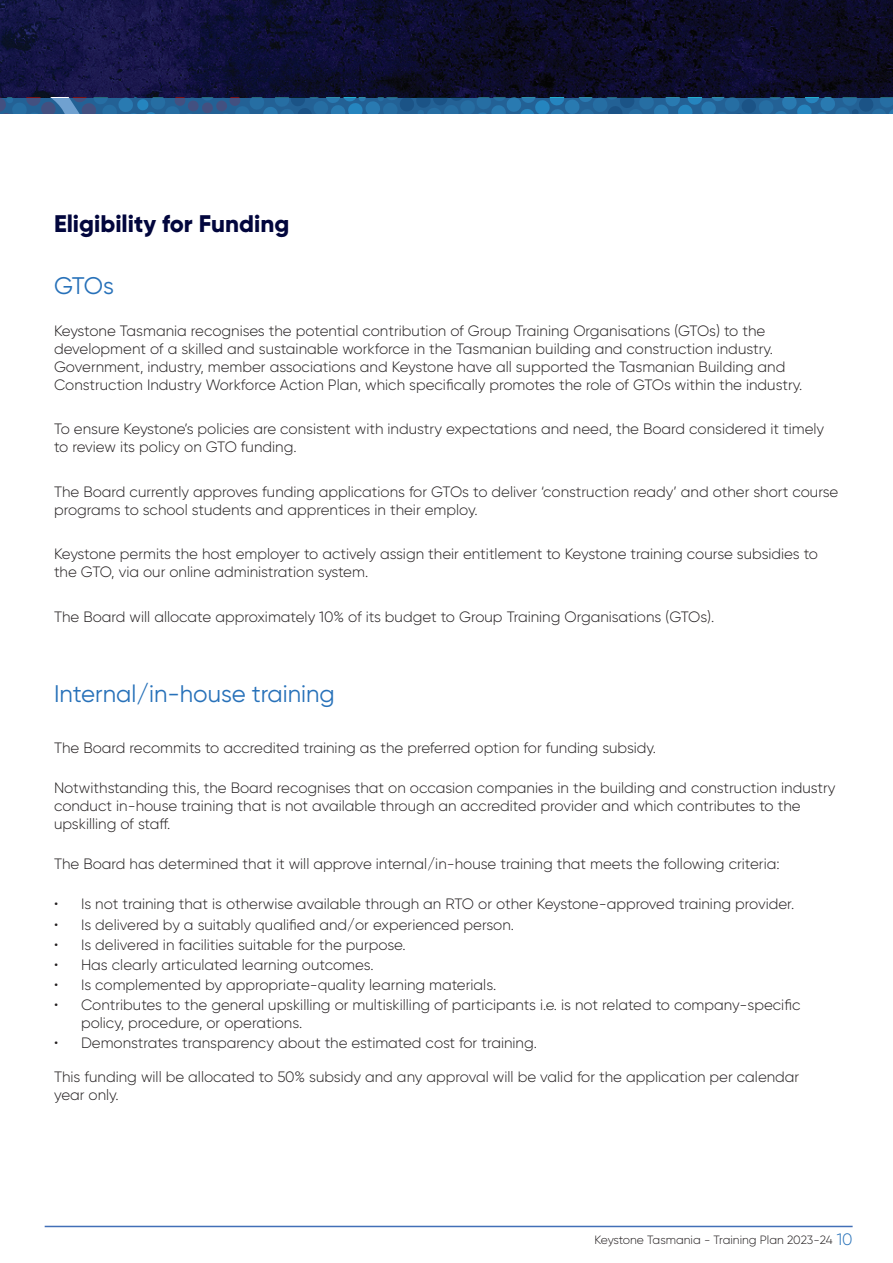
<style>
.page{position:relative;width:893px;height:1263px;background:#fff}
.page>*{position:absolute;margin:0;border:0;box-sizing:border-box;transform-origin:0 0}
.t1{font:24px "Gilroy";color:#2771b9}
.t2{font:800 24px "Gilroy";color:#02063d}
.t3{font:300 15px/18px "Gilroy";color:#231f20}
.t4{font:300 12px "Gilroy";color:#231f20}
.s1{font-size:16.5px;color:#2771b9}
</style>
<div class="page">
<img style="left:0;top:0;width:893px;height:98px">
<hr style="left:45px;top:1226px;width:808px;height:1px;background:#426fb7">
<svg style="left:0;top:113px;width:893px;height:1px"></svg>
<svg style="left:0;top:98px;width:893px;height:15px;background:#27679c"></svg>
<h1 class="t2" style="left:54px;top:208px;width:237px">Eligibility for Funding</h1>
<h1 class="t1" style="left:54px;top:271px;width:62px">GTOs</h1>
<p class="t3" style="left:54px;top:321px;width:750px">Keystone Tasmania recognises the potential contribution of Group Training Organisations (GTOs) to the development of a skilled and sustainable workforce in the Tasmanian building and construction industry.<br>Government, industry, member associations and Keystone have all supported the Tasmanian Building and Construction Industry Workforce Action Plan, which specifically promotes the role of GTOs within the industry.</p>
<p class="t3" style="left:54px;top:420px;width:772px">To ensure Keystone’s policies are consistent with industry expectations and need, the Board considered it timely to review its policy on GTO funding.</p>
<p class="t3" style="left:54px;top:482px;width:786px">The Board currently approves funding applications for GTOs to deliver ‘construction ready’ and other short course programs to school students and apprentices in their employ.</p>
<p class="t3" style="left:54px;top:545px;width:765px">Keystone permits the host employer to actively assign their entitlement to Keystone training course subsidies to the GTO, via our online administration system.</p>
<p class="t3" style="left:54px;top:607px;width:662px">The Board will allocate approximately 10% of its budget to Group Training Organisations (GTOs).</p>
<h1 class="t1" style="left:54px;top:678px;width:282px">Internal/in-house training</h1>
<p class="t3" style="left:54px;top:738px;width:604px">The Board recommits to accredited training as the preferred option for funding subsidy.</p>
<p class="t3" style="left:54px;top:778px;width:783px">Notwithstanding this, the Board recognises that on occasion companies in the building and construction industry conduct in-house training that is not available through an accredited provider and which contributes to the upskilling of staff.</p>
<p class="t3" style="left:54px;top:855px;width:727px">The Board has determined that it will approve internal/in-house training that meets the following criteria:</p>
<p class="t3" style="left:54px;top:895px;width:742px">• Is not training that is otherwise available through an RTO or other Keystone-approved training provider.</p>
<p class="t3" style="left:54px;top:915px;width:462px">• Is delivered by a suitably qualified and/or experienced person.</p>
<p class="t3" style="left:54px;top:935px;width:353px">• Is delivered in facilities suitable for the purpose.</p>
<p class="t3" style="left:54px;top:955px;width:321px">• Has clearly articulated learning outcomes.</p>
<p class="t3" style="left:54px;top:975px;width:444px">• Is complemented by appropriate-quality learning materials.</p>
<p class="t3" style="left:81px;top:996px;width:721px;text-indent:-27px">• Contributes to the general upskilling or multiskilling of participants i.e. is not related to company-specific policy, procedure, or operations.</p>
<p class="t3" style="left:54px;top:1034px;width:484px">• Demonstrates transparency about the estimated cost for training.</p>
<p class="t3" style="left:54px;top:1068px;width:747px">This funding will be allocated to 50% subsidy and any approval will be valid for the application per calendar year only.</p>
<p class="t4" style="left:594px;top:1232px;width:260px">Keystone Tasmania - Training Plan 2023-24 <span class="s1">10</span></p>
</div>
